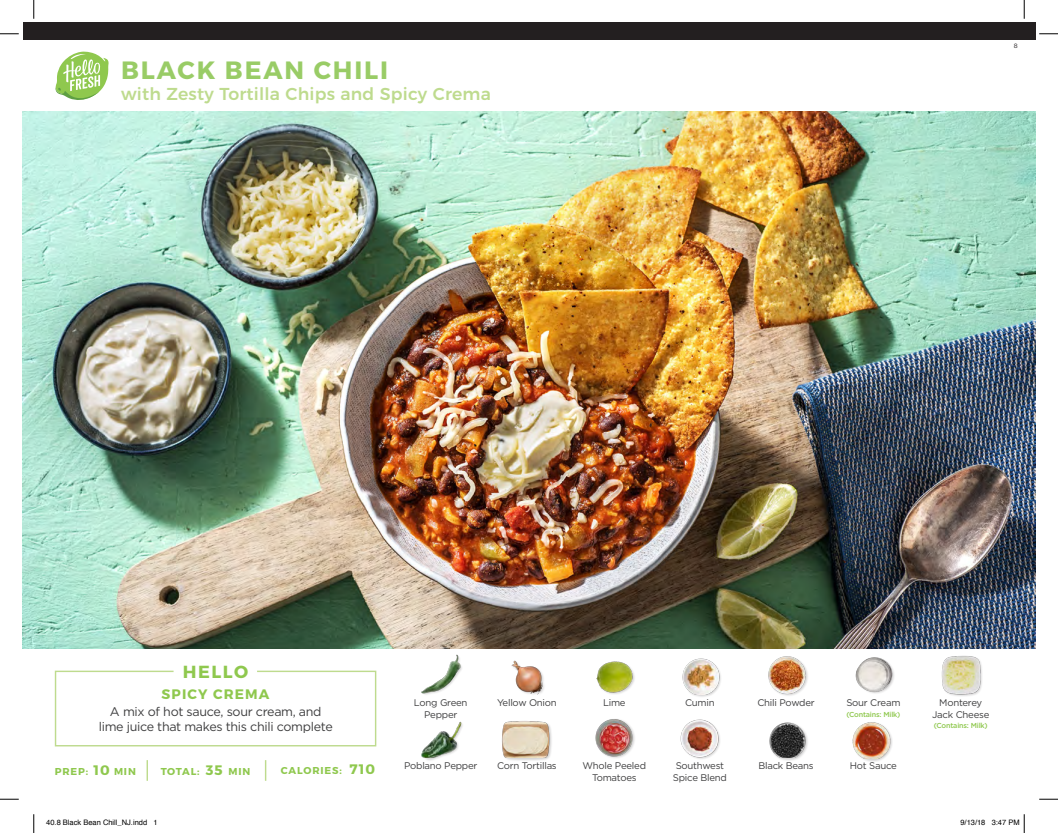
<style>
.page{position:relative;width:1058px;height:833px;background:#fff}
.page>*{position:absolute;margin:0;border:0;box-sizing:border-box;transform-origin:0 0}
.t1{font:700 25px "Montserrat";letter-spacing:.075em;color:#9c6}
.t2{font:700 17.5px "Montserrat";letter-spacing:.085em;color:#8fc84e}
.t3{font:500 17.25px "Montserrat";letter-spacing:.01em;color:#bedb8e}
.t4{font:700 13.75px "Montserrat";letter-spacing:.085em;color:#8fc84e}
.t5{font:12.5px/15px "Gotham";letter-spacing:-.025em;color:#3e3e3f;text-align:center}
.t6{font:700 10px "Montserrat";letter-spacing:.085em;color:#8fc84e}
.t7{font:9.62px/12px "Gotham";letter-spacing:-.025em;color:#3e3e3f;text-align:center}
.t8{font:7.5px "Helvetica";color:#000}
.t9{font:500 7.25px "Gotham";letter-spacing:-.025em;color:#8fc84e}
.t10{font:6.25px "Gotham";color:#231f20}
</style>
<div class="page">
<div style="left:23px;top:23px;width:1012px;height:17px;background:#231f20"></div>
<img style="left:23px;top:112px;width:1012px;height:536px">
<svg style="left:54px;top:670px;width:323px;height:77px"></svg>
<div style="left:422px;top:655px;width:41px;height:41px;background:#231f20;opacity:.2"></div>
<img style="left:421px;top:654px;width:40px;height:40px">
<div style="left:422px;top:722px;width:42px;height:39px;background:#231f20;opacity:.2"></div>
<img style="left:421px;top:721px;width:40px;height:36px">
<img style="left:596px;top:661px;width:39px;height:33px">
<div style="left:595px;top:718px;width:41px;height:41px;background:#231f20;opacity:.2"></div>
<img style="left:595px;top:718px;width:41px;height:39px">
<img style="left:511px;top:660px;width:33px;height:34px">
<div style="left:502px;top:721px;width:50px;height:40px;background:#231f20;opacity:.2"></div>
<img style="left:502px;top:721px;width:49px;height:36px">
<div style="left:768px;top:656px;width:40px;height:41px;background:#231f20;opacity:.2"></div>
<img style="left:768px;top:656px;width:40px;height:38px">
<div style="left:769px;top:722px;width:39px;height:39px;background:#231f20;opacity:.2"></div>
<img style="left:769px;top:722px;width:39px;height:35px">
<img style="left:855px;top:657px;width:39px;height:37px">
<div style="left:852px;top:721px;width:41px;height:41px;background:#231f20;opacity:.2"></div>
<img style="left:852px;top:721px;width:41px;height:37px">
<div style="left:942px;top:655px;width:41px;height:42px;background:#231f20;opacity:.2"></div>
<img style="left:941px;top:655px;width:42px;height:39px">
<div style="left:681px;top:719px;width:40px;height:41px;background:#231f20;opacity:.2"></div>
<img style="left:680px;top:719px;width:41px;height:38px">
<div style="left:682px;top:658px;width:40px;height:39px;background:#231f20;opacity:.2"></div>
<img style="left:682px;top:658px;width:40px;height:36px">
<hr style="left:146px;top:760px;width:2px;height:20px;background:#bedb8e">
<svg style="left:265px;top:760px;width:1px;height:20px"></svg>
<svg style="left:55px;top:51px;width:54px;height:49px"></svg>
<svg style="left:0;top:33px;width:19px;height:2px"></svg>
<svg style="left:1039px;top:33px;width:19px;height:2px"></svg>
<svg style="left:0;top:798px;width:19px;height:2px"></svg>
<svg style="left:1039px;top:798px;width:19px;height:2px"></svg>
<svg style="left:33px;top:0;width:2px;height:19px"></svg>
<svg style="left:33px;top:814px;width:2px;height:19px"></svg>
<svg style="left:1023px;top:0;width:2px;height:19px"></svg>
<svg style="left:1023px;top:814px;width:2px;height:19px"></svg>
<h1 class="t1" style="left:121px;top:55px;width:268px">BLACK BEAN CHILI</h1>
<h3 class="t3" style="left:121px;top:80px;width:371px">with Zesty Tortilla Chips and Spicy Crema</h3>
<p class="t10" style="left:1013px;top:42px;width:5px">8</p>
<h2 class="t2" style="left:183px;top:661px;width:67px">HELLO</h2>
<h3 class="t4" style="left:161px;top:685px;width:110px">SPICY CREMA</h3>
<p class="t5" style="left:99px;top:703px;width:236px">A mix of hot sauce, sour cream, and lime juice that makes this chili complete</p>
<p class="t7" style="left:414px;top:696px;width:55px">Long Green<br>Pepper</p>
<p class="t7" style="left:497px;top:696px;width:61px">Yellow Onion</p>
<p class="t7" style="left:685px;top:696px;width:31px">Cumin</p>
<p class="t7" style="left:603px;top:696px;width:24px">Lime</p>
<p class="t7" style="left:757px;top:696px;width:59px">Chili Powder</p>
<p class="t7" style="left:846px;top:696px;width:56px">Sour Cream</p>
<p class="t9" style="left:846px;top:709px;width:55px">(Contains: Milk)</p>
<p class="t7" style="left:932px;top:696px;width:59px">Monterey<br>Jack Cheese</p>
<p class="t9" style="left:933px;top:720px;width:55px">(Contains: Milk)</p>
<h3 class="t4" style="left:94px;top:761px;width:18px">10</h3>
<h3 class="t4" style="left:206px;top:761px;width:18px">35</h3>
<h3 class="t4" style="left:349px;top:761px;width:27px">710</h3>
<p class="t6" style="left:55px;top:765px;width:35px">PREP:</p>
<p class="t6" style="left:114px;top:765px;width:23px">MIN</p>
<p class="t6" style="left:161px;top:765px;width:40px">TOTAL:</p>
<p class="t6" style="left:228px;top:765px;width:23px">MIN</p>
<p class="t6" style="left:281px;top:764px;width:62px">CALORIES:</p>
<p class="t7" style="left:404px;top:759px;width:75px">Poblano Pepper</p>
<p class="t7" style="left:673px;top:759px;width:56px;text-align:left">Southwest<br>Spice Blend</p>
<p class="t7" style="left:497px;top:759px;width:61px">Corn Tortillas</p>
<p class="t7" style="left:582px;top:759px;width:65px">Whole Peeled<br>Tomatoes</p>
<p class="t7" style="left:758px;top:759px;width:57px">Black Beans</p>
<p class="t7" style="left:850px;top:759px;width:49px">Hot Sauce</p>
<p class="t8" style="left:46px;top:817px;width:113px">40.8 Black Bean Chill_NJ.indd 1</p>
<p class="t8" style="left:960px;top:817px;width:61px">9/13/18 3:47 PM</p>
</div>
